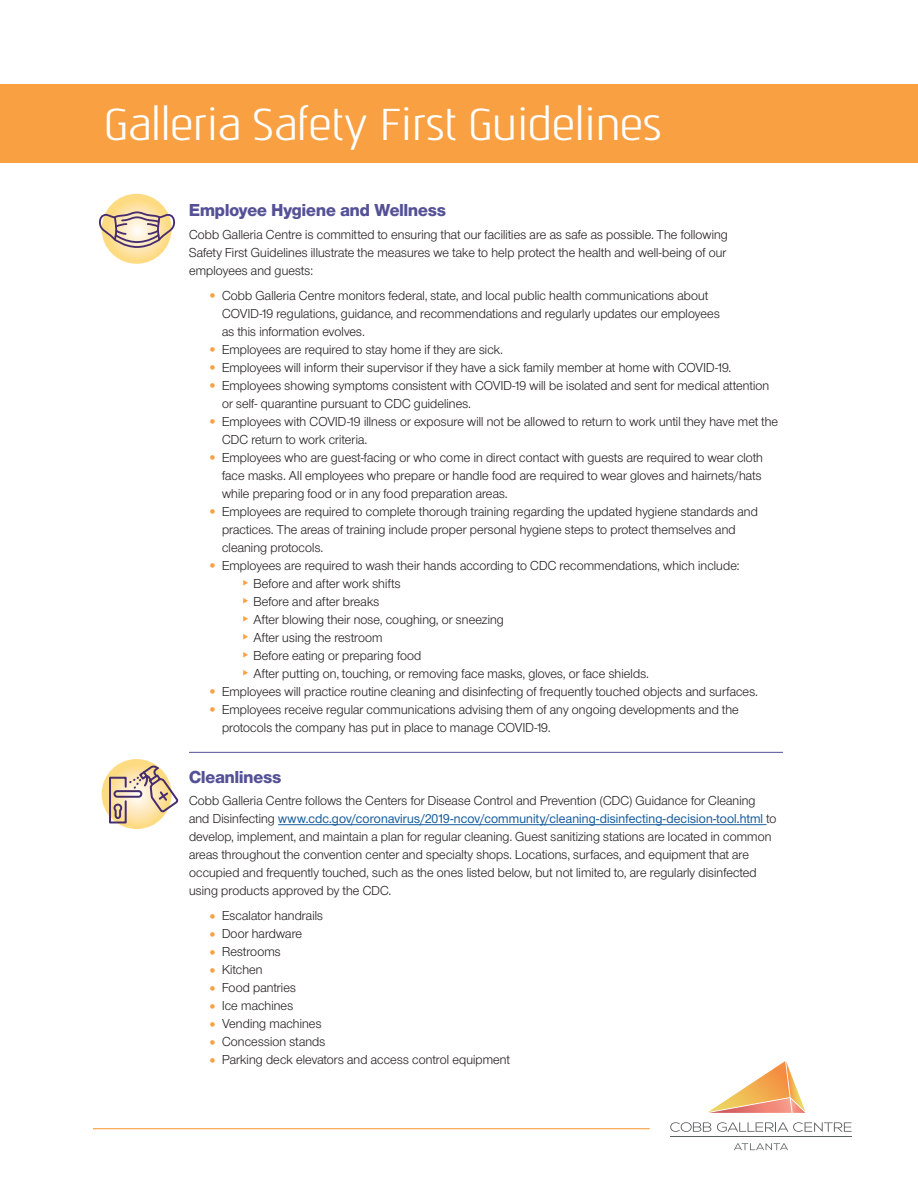
<style>
.page{position:relative;width:918px;height:1188px;background:#fff}
.page>*{position:absolute;margin:0;border:0;box-sizing:border-box;transform-origin:0 0}
.header_2{font:44.55px "Nautikka";letter-spacing:-.02em;color:#fff;scale:1.1 1}
.SUB_HEAD_3{font:18px "Nimbus San Nov D Heav";letter-spacing:.005em;color:#545196}
.SUB_HEAD_3_copy{font:18px "Nimbus San Nov D Heav";letter-spacing:.005em;color:#545196}
.BULLETS_3{font:13.5px/18px "Nimbus San Nov D";letter-spacing:.01em;color:#231f20}
.BODY_3{font:13.5px/18px "Nimbus San Nov D";letter-spacing:.01em;color:#231f20;text-align:justify}
.BULLET_3_INDENTED{font:13.5px "Nimbus San Nov D";letter-spacing:.01em;color:#231f20}
.s1{font-size:16.5px;color:#f8a042}
.s2{font-weight:500;color:#175d9e}
</style>
<div class="page">
<div style="left:0;top:84px;width:918px;height:78px;background:#f8a042"></div>
<hr style="left:189px;top:752px;width:594px;height:1px;background:#545196">
<hr style="left:278px;top:824px;width:485px;height:1px;background:#175d9e">
<svg style="left:670px;top:1122px;width:41px;height:10px"></svg>
<svg style="left:717px;top:1122px;width:135px;height:10px"></svg>
<hr style="left:670px;top:1136px;width:182px;height:1px;background:#5a5f5f">
<svg style="left:734px;top:1143px;width:54px;height:7px"></svg>
<svg style="left:708px;top:1061px;width:97px;height:52px"></svg>
<hr style="left:93px;top:1128px;width:557px;height:1px;background:#f8a042">
<svg style="left:102px;top:194px;width:70px;height:70px"></svg>
<svg style="left:99px;top:211px;width:76px;height:38px;background:#d5bfa8"></svg>
<div style="left:102px;top:759px;width:70px;height:70px;background:#fddb82;border-radius:50%"></div>
<svg style="left:108px;top:764px;width:71px;height:60px"></svg>
<p class="header_2" style="left:104px;top:94px;width:509px">Galleria Safety First Guidelines</p>
<p class="SUB_HEAD_3" style="left:189px;top:200px;width:258px">Employee Hygiene and Wellness</p>
<p class="BODY_3" style="left:189px;top:225px;width:540px">Cobb Galleria Centre is committed to ensuring that our facilities are as safe as possible. The following Safety First Guidelines illustrate the measures we take to help protect the health and well-being of our employees and guests:</p>
<p class="BULLETS_3" style="left:222px;top:286px;width:499px;text-indent:-15px"><span class="s1">•</span> Cobb Galleria Centre monitors federal, state, and local public health communications about<br>COVID-19 regulations, guidance, and recommendations and regularly updates our employees as this information evolves.</p>
<p class="BULLETS_3" style="left:207px;top:340px;width:297px"><span class="s1">•</span> Employees are required to stay home if they are sick.</p>
<p class="BULLETS_3" style="left:207px;top:358px;width:526px"><span class="s1">•</span> Employees will inform their supervisor if they have a sick family member at home with COVID-19.</p>
<p class="BULLETS_3" style="left:222px;top:376px;width:549px;text-indent:-15px"><span class="s1">•</span> Employees showing symptoms consistent with COVID-19 will be isolated and sent for medical attention or self- quarantine pursuant to CDC guidelines.</p>
<p class="BULLETS_3" style="left:222px;top:412px;width:557px;text-indent:-15px"><span class="s1">•</span> Employees with COVID-19 illness or exposure will not be allowed to return to work until they have met the<br>CDC return to work criteria.</p>
<p class="BULLETS_3" style="left:222px;top:448px;width:542px;text-align:justify;text-indent:-15px"><span class="s1">•</span> Employees who are guest-facing or who come in direct contact with guests are required to wear cloth face masks. All employees who prepare or handle food are required to wear gloves and hairnets/hats while preparing food or in any food preparation areas.</p>
<p class="BULLETS_3" style="left:222px;top:502px;width:537px;text-indent:-15px"><span class="s1">•</span> Employees are required to complete thorough training regarding the updated hygiene standards and practices. The areas of training include proper personal hygiene steps to protect themselves and cleaning protocols.</p>
<p class="BULLETS_3" style="left:207px;top:556px;width:534px"><span class="s1">•</span> Employees are required to wash their hands according to CDC recommendations, which include:</p>
<p class="BULLET_3_INDENTED" style="left:254px;top:576px;width:148px">Before and after work shifts</p>
<p class="BULLET_3_INDENTED" style="left:254px;top:594px;width:127px">Before and after breaks</p>
<p class="BULLET_3_INDENTED" style="left:254px;top:612px;width:252px">After blowing their nose, coughing, or sneezing</p>
<p class="BULLET_3_INDENTED" style="left:254px;top:630px;width:130px">After using the restroom</p>
<p class="BULLET_3_INDENTED" style="left:254px;top:648px;width:169px">Before eating or preparing food</p>
<p class="BULLET_3_INDENTED" style="left:254px;top:666px;width:397px">After putting on, touching, or removing face masks, gloves, or face shields.</p>
<p class="BULLETS_3" style="left:207px;top:682px;width:552px"><span class="s1">•</span> Employees will practice routine cleaning and disinfecting of frequently touched objects and surfaces.</p>
<p class="BULLETS_3" style="left:222px;top:700px;width:518px;text-indent:-15px"><span class="s1">•</span> Employees receive regular communications advising them of any ongoing developments and the protocols the company has put in place to manage COVID-19.</p>
<p class="SUB_HEAD_3_copy" style="left:189px;top:766px;width:94px">Cleanliness</p>
<p class="BODY_3" style="left:189px;top:792px;width:589px;text-align:left">Cobb Galleria Centre follows the Centers for Disease Control and Prevention (CDC) Guidance for Cleaning and Disinfecting <span class="s2">www.cdc.gov/coronavirus/2019-ncov/community/cleaning-disinfecting-decision-tool.html</span> to develop, implement, and maintain a plan for regular cleaning. Guest sanitizing stations are located in common areas throughout the convention center and specialty shops. Locations, surfaces, and equipment that are occupied and frequently touched, such as the ones listed below, but not limited to, are regularly disinfected using products approved by the CDC.</p>
<p class="BULLETS_3" style="left:207px;top:906px;width:118px"><span class="s1">•</span> Escalator handrails</p>
<p class="BULLETS_3" style="left:207px;top:924px;width:96px"><span class="s1">•</span> Door hardware</p>
<p class="BULLETS_3" style="left:207px;top:942px;width:75px"><span class="s1">•</span> Restrooms</p>
<p class="BULLETS_3" style="left:207px;top:960px;width:57px"><span class="s1">•</span> Kitchen</p>
<p class="BULLETS_3" style="left:207px;top:978px;width:90px"><span class="s1">•</span> Food pantries</p>
<p class="BULLETS_3" style="left:207px;top:996px;width:88px"><span class="s1">•</span> Ice machines</p>
<p class="BULLETS_3" style="left:207px;top:1014px;width:116px"><span class="s1">•</span> Vending machines</p>
<p class="BULLETS_3" style="left:207px;top:1032px;width:120px"><span class="s1">•</span> Concession stands</p>
<p class="BULLETS_3" style="left:207px;top:1050px;width:304px"><span class="s1">•</span> Parking deck elevators and access control equipment</p>
</div>
